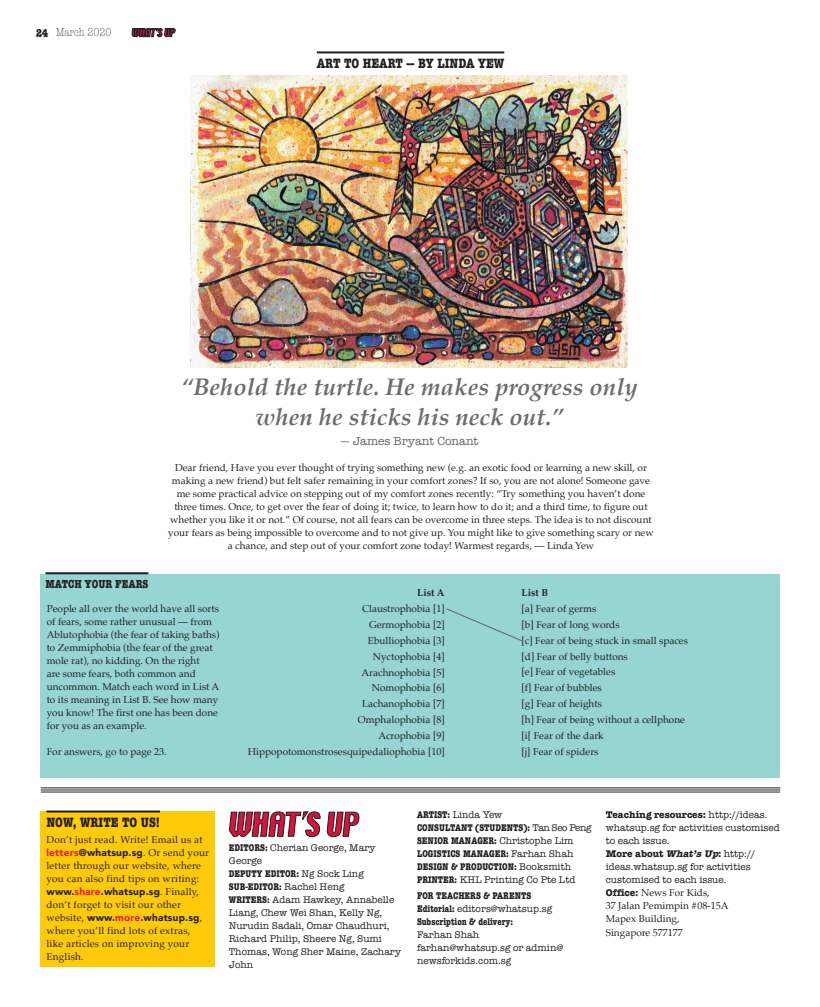
<style>
.page{position:relative;width:820px;height:1007px;background:#fff}
.page>*{position:absolute;margin:0;border:0;box-sizing:border-box;transform-origin:0 0}
.t1{font:italic 700 24px/30px "Palatino";color:#6c6d70;text-align:center}
.t2{font:700 condensed 14px "American Typewriter";color:#231f20}
.t3{font:12px "American Typewriter";color:#636366}
.t4{font:700 condensed 12px "American Typewriter";color:#231f20}
.t5{font:300 condensed 12px "American Typewriter";color:#231f20}
.t6{font:10px/13px "Palatino";color:#231f20}
.t7{font:10px/13px "American Typewriter";color:#231f20}
.t8{font:700 condensed 10px/13px "American Typewriter";color:#231f20}
.t9{font:10px/13px "Palatino";letter-spacing:.02em;color:#231f20}
.t10{font:900 10px "Avenir";letter-spacing:.02em;color:#231f20}
.t11{font:700 10px "Palatino";color:#231f20}
.s1{font-weight:700}
.s2{color:#ee1d23}
.s3{font-family:"Palatino";font-weight:400}
.s4{font-weight:700;font-stretch:condensed}
.s5{font-weight:400;font-stretch:normal}
.s6{font-weight:700;font-style:italic}
.s7{font-family:"American Typewriter";font-weight:700}
</style>
<div class="page">
<div style="left:40px;top:574px;width:739px;height:203px;background:#96d5d2"></div>
<hr style="left:45px;top:572px;width:103px;height:2px;background:#231f20">
<svg style="left:446px;top:608px;width:76px;height:33px"></svg>
<hr style="left:316px;top:51px;width:188px;height:2px;background:#231f20">
<hr style="left:41px;top:787px;width:739px;height:1px;background:#231f20">
<hr style="left:41px;top:789px;width:739px;height:1px;background:#231f20">
<hr style="left:41px;top:791px;width:739px;height:1px;background:#231f20">
<svg style="left:228px;top:811px;width:131px;height:27px"></svg>
<div style="left:41px;top:811px;width:174px;height:156px;background:#feca0a"></div>
<hr style="left:46px;top:810px;width:114px;height:2px;background:#231f20">
<img style="left:190px;top:75px;width:437px;height:292px">
<svg style="left:132px;top:28px;width:43px;height:10px"></svg>
<p class="t5" style="left:36px;top:24px;width:77px"><span class="s1">24</span> March 2020</p>
<h2 class="t2" style="left:316px;top:52px;width:189px">ART TO HEART — BY LINDA YEW</h2>
<h1 class="t1" style="left:181px;top:371px;width:457px">“Behold the turtle. He makes progress only when he sticks his neck out.”</h1>
<p class="t3" style="left:340px;top:431px;width:139px">— James Bryant Conant</p>
<p class="t6" style="left:168px;top:461px;width:487px;text-align:center">Dear friend, Have you ever thought of trying something new (e.g. an exotic food or learning a new skill, or making a new friend) but felt safer remaining in your comfort zones? If so, you are not alone! Someone gave me some practical advice on stepping out of my comfort zones recently: “Try something you haven’t done three times. Once, to get over the fear of doing it; twice, to learn how to do it; and a third time, to figure out whether you like it or not.” Of course, not all fears can be overcome in three steps. The idea is to not discount your fears as being impossible to overcome and to not give up. You might like to give something scary or new a chance, and step out of your comfort zone today! Warmest regards, — Linda Yew</p>
<p class="t11" style="left:417px;top:584px;width:29px">List A</p>
<p class="t6" style="left:248px;top:600px;width:198px;line-height:15.8px;text-align:right">Claustrophobia [1]<br>Germophobia [2]<br>Ebulliophobia [3]<br>Nyctophobia [4]<br>Arachnophobia [5]<br>Nomophobia [6]<br>Lachanophobia [7]<br>Omphalophobia [8]<br>Acrophobia [9]<br>Hippopotomonstrosesquipedaliophobia [10]</p>
<p class="t4" style="left:45px;top:574px;width:104px">MATCH YOUR FEARS</p>
<p class="t11" style="left:521px;top:584px;width:28px">List B</p>
<p class="t6" style="left:521px;top:600px;width:168px;line-height:15.8px">[a] Fear of germs<br>[b] Fear of long words<br>[c] Fear of being stuck in small spaces [d] Fear of belly buttons<br>[e] Fear of vegetables<br>[f] Fear of bubbles<br>[g] Fear of heights<br>[h] Fear of being without a cellphone [i[ Fear of the dark<br>[j] Fear of spiders</p>
<p class="t6" style="left:47px;top:602px;width:174px">People all over the world have all sorts of fears, some rather unusual — from Ablutophobia (the fear of taking baths) to Zemmiphobia (the fear of the great mole rat), no kidding. On the right<br>are some fears, both common and uncommon. Match each word in List A to its meaning in List B. See how many you know! The first one has been done for you as an example.</p>
<p class="t6" style="left:47px;top:745px;width:121px">For answers, go to page 23.</p>
<h2 class="t2" style="left:46px;top:810px;width:115px">NOW, WRITE TO US!</h2>
<p class="t9" style="left:46px;top:832px;width:158px">Don’t just read. Write! Email us at</p>
<p class="t10" style="left:46px;top:843px;width:164px"><span class="s2">letters</span>@whatsup.sg<span class="s3">. Or send your</span></p>
<p class="t9" style="left:46px;top:858px;width:156px">letter through our website, where you can also find tips on writing:</p>
<p class="t10" style="left:46px;top:882px;width:154px">www.<span class="s2">share</span>.whatsup.sg<span class="s3">. Finally,</span></p>
<p class="t9" style="left:46px;top:897px;width:136px">don’t forget to visit our other</p>
<p class="t10" style="left:46px;top:908px;width:157px"><span class="s3">website,</span> www.<span class="s2">more</span>.whatsup.sg<span class="s3">,</span></p>
<p class="t6" style="left:46px;top:923px;width:145px;text-align:justify">where you’ll find lots of extras, like articles on improving your English.</p>
<p class="t7" style="left:229px;top:840px;width:174px"><span class="s4">EDITORS:</span> Cherian George, Mary<br>George<br><span class="s4">DEPUTY EDITOR:</span> Ng Sock Ling<br><span class="s4">SUB-EDITOR:</span> Rachel Heng<br><span class="s4">WRITERS:</span> Adam Hawkey, Annabelle<br>Liang, Chew Wei Shan, Kelly Ng,<br>Nurudin Sadali, Omar Chaudhuri,<br>Richard Philip, Sheere Ng, Sumi<br>Thomas, Wong Sher Maine, Zachary<br>John</p>
<p class="t8" style="left:417px;top:808px;width:176px">ARTIST: <span class="s5">Linda Yew<br></span>CONSULTANT (STUDENTS): <span class="s5">Tan Seo Peng<br></span>SENIOR MANAGER: <span class="s5">Christophe Lim<br></span>LOGISTICS MANAGER: <span class="s5">Farhan Shah<br></span>DESIGN &amp; PRODUCTION: <span class="s5">Booksmith<br></span>PRINTER: <span class="s5">KHL Printing Co Pte Ltd</span></p>
<p class="t8" style="left:417px;top:889px;width:136px">FOR TEACHERS &amp; PARENTS<br>Editorial: <span class="s5">editors@whatsup.sg<br></span>Subscription &amp; delivery:</p>
<p class="t7" style="left:417px;top:928px;width:148px">Farhan Shah farhan@whatsup.sg or admin@ newsforkids.com.sg</p>
<p class="t7" style="left:605px;top:808px;width:175px"><span class="s1">Teaching resources:</span> http://ideas. whatsup.sg for activities customised to each issue.<br><span class="s1">More about</span> <span class="s6">What’sUp</span><span class="s1">:</span> http:// ideas.whatsup.sg for activities customised to each issue.</p>
<p class="t6" style="left:605px;top:886px;width:124px"><span class="s7">Office:</span> News For Kids,<br>37 Jalan Pemimpin #08-15A<br>Mapex Building,<br>Singapore 577177</p>
</div>
